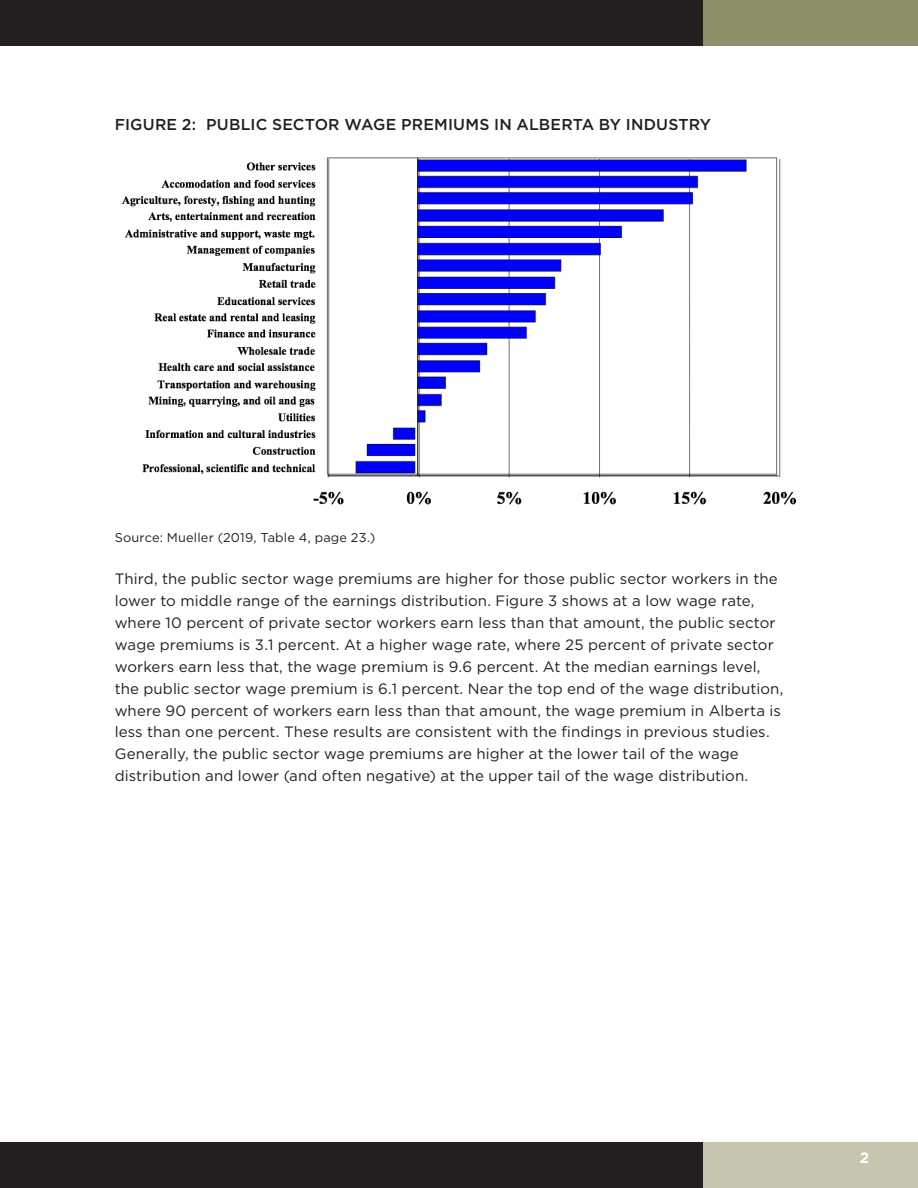
<style>
.page{position:relative;width:918px;height:1188px;background:#fff}
.page>*{position:absolute;margin:0;border:0;box-sizing:border-box;transform-origin:0 0}
.Table_Heading{font:500 15.75px "Gotham";letter-spacing:.01em;color:#231f20}
.Body{font:15px/21.9px "Gotham";letter-spacing:.005em;color:#231f20}
.t1{font:700 15px "Gotham";color:#fff}
.Table_Source{font:12.75px "Gotham";letter-spacing:.015em;color:#231f20}
</style>
<div class="page">
<div style="left:703px;top:0;width:215px;height:45px;background:#8e8f66"></div>
<div style="left:0;top:0;width:703px;height:45px;background:#231f20"></div>
<div style="left:703px;top:1143px;width:215px;height:45px;background:#c7c5af"></div>
<div style="left:0;top:1143px;width:703px;height:45px;background:#231f20"></div>
<img style="left:122px;top:157px;width:674px;height:348px">
<p class="Table_Heading" style="left:115px;top:114px;width:598px">FIGURE 2: PUBLIC SECTOR WAGE PREMIUMS IN ALBERTA BY INDUSTRY</p>
<p class="Table_Source" style="left:115px;top:529px;width:262px">Source: Mueller (2019, Table 4, page 23.)</p>
<p class="Body" style="left:115px;top:568px;width:670px">Third, the public sector wage premiums are higher for those public sector workers in the lower to middle range of the earnings distribution. Figure 3 shows at a low wage rate, where 10 percent of private sector workers earn less than that amount, the public sector wage premiums is 3.1 percent. At a higher wage rate, where 25 percent of private sector workers earn less that, the wage premium is 9.6 percent. At the median earnings level, the public sector wage premium is 6.1 percent. Near the top end of the wage distribution, where 90 percent of workers earn less than that amount, the wage premium in Alberta is less than one percent. These results are consistent with the findings in previous studies.<br>Generally, the public sector wage premiums are higher at the lower tail of the wage distribution and lower (and often negative) at the upper tail of the wage distribution.</p>
<p class="t1" style="left:860px;top:1148px;width:11px">2</p>
</div>
